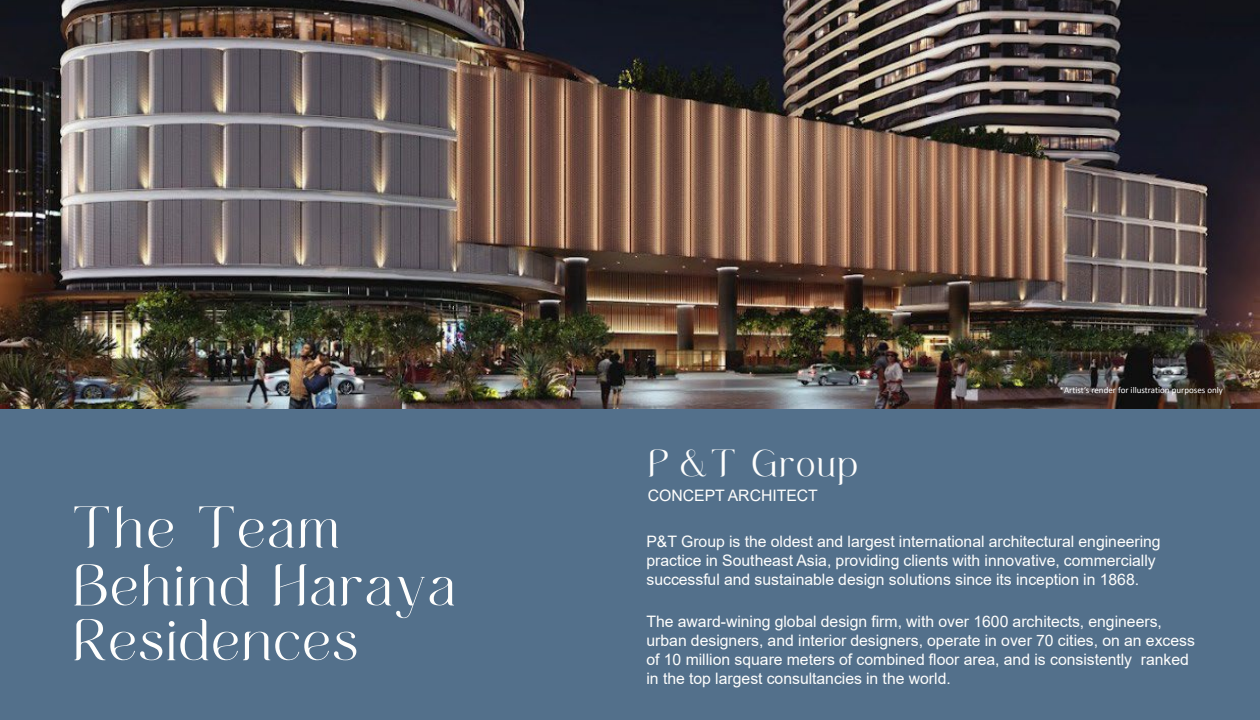
<style>
.page{position:relative;width:1260px;height:720px;background:#fff}
.page>*{position:absolute;margin:0;border:0;box-sizing:border-box;transform-origin:0 0}
.t1{font:50.75px/54.8px "Fugi";letter-spacing:.02em;color:#fefefd}
.t2{font:33.25px "Fugi";letter-spacing:.035em;color:#fefefd}
.t3{font:15.8px/19.1px "Arial";color:#fefefd}
.t4{font:9px "Calibri";color:#fff}
</style>
<div class="page">
<div style="left:0;top:15px;width:1260px;height:705px;background:#53708b"></div>
<img style="left:0;top:0;width:1260px;height:409px">
<p class="t1" style="left:72px;top:500px;width:269px">The Team</p>
<p class="t1" style="left:72px;top:558px;width:385px">Behind Haraya<br>Residences</p>
<p class="t2" style="left:648px;top:442px;width:212px">P &amp;T Group</p>
<p class="t3" style="left:648px;top:486px;width:172px">CONCEPT ARCHITECT</p>
<p class="t4" style="left:1060px;top:383px;width:165px">*Artist’s render for illustration purposes only</p>
<p class="t3" style="left:646px;top:531px;width:516px">P&amp;T Group is the oldest and largest international architectural engineering practice in Southeast Asia, providing clients with innovative, commercially successful and sustainable design solutions since its inception in 1868.</p>
<p class="t3" style="left:646px;top:612px;width:550px">The award-wining global design firm, with over 1600 architects, engineers, urban designers, and interior designers, operate in over 70 cities, on an excess of 10 million square meters of combined floor area, and is consistently ranked in the top largest consultancies in the world.</p>
</div>
